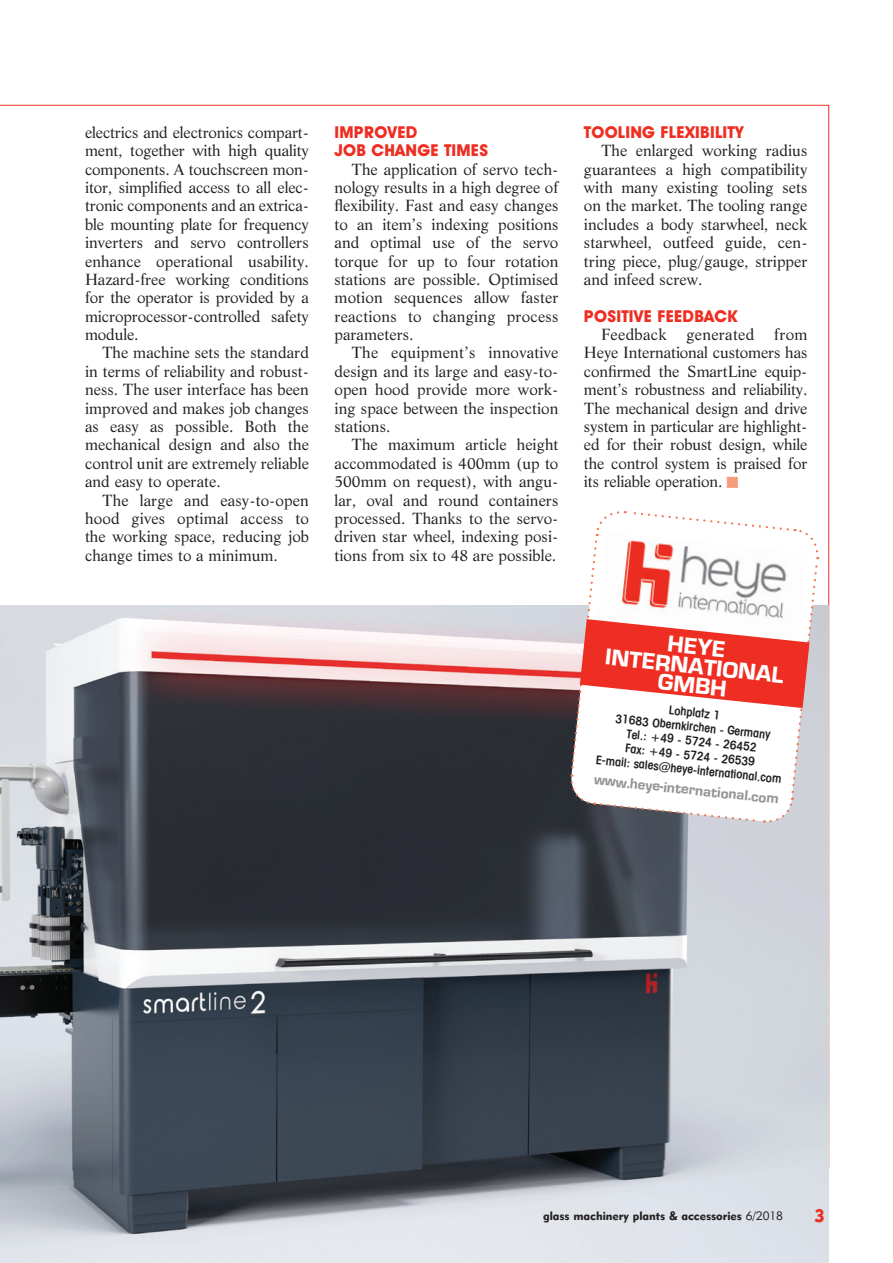
<style>
.page{position:relative;width:893px;height:1263px;background:#fff}
.page>*{position:absolute;margin:0;border:0;box-sizing:border-box;transform-origin:0 0}
.t1{font:23.7px/19.5px "Eurostile T Heav";color:#fff;text-align:center}
.t2{font:17.85px "Geometric 415 BT Black A";color:#ee2e22}
.t3{font:700 16.5px/18.5px "Avant Garde IT Cby BT";letter-spacing:.015em;color:#ee2e22}
.t4{font:15.75px/18.5px "Life BT";color:#231f20;text-align:justify}
.t5{font:15px "Eurostile T Heav";color:#939598}
.t6{font:600 condensed 12px/14.2px "Avant Garde IT Cby BT";color:#231f20;text-align:center}
.t7{font:12px "Geometric 415 BT Black A";color:#231f20}
.s1{font-family:"Geometric 415 BT Lite A"}
</style>
<div class="page">
<img style="left:0;top:606px;width:829px;height:657px">
<svg style="left:569px;top:511px;width:250px;height:313px"></svg>
<p class="t4" style="left:85px;top:123px;width:225px">electrics and electronics compart&shy;ment, together with high quality components. A touchscreen mon&shy;itor, simplified access to all elec&shy;tronic components and an extrica&shy;ble mounting plate for frequency inverters and servo controllers enhance operational usability.<br>Hazard-free working conditions for the operator is provided by a microprocessor-controlled safety module.</p>
<p class="t4" style="left:85px;top:343px;width:225px;text-indent:17px">The machine sets the standard in terms of reliability and robust&shy;ness. The user interface has been improved and makes job changes as easy as possible. Both the mechanical design and also the control unit are extremely reliable and easy to operate.</p>
<p class="t4" style="left:85px;top:490px;width:225px;text-indent:17px">The large and easy-to-open hood gives optimal access to the working space, reducing job change times to a minimum.</p>
<p class="t3" style="left:334px;top:123px;width:154px">IMPROVED<br>JOB CHANGE TIMES</p>
<p class="t4" style="left:334px;top:159px;width:226px;text-indent:17px">The application of servo tech&shy;nology results in a high degree of flexibility. Fast and easy changes to an item’s indexing positions and optimal use of the servo torque for up to four rotation stations are possible. Optimised motion sequences allow faster reactions to changing process parameters.</p>
<p class="t4" style="left:335px;top:343px;width:225px;text-indent:17px">The equipment’s innovative design and its large and easy-to&shy;open hood provide more work&shy;ing space between the inspection stations.</p>
<p class="t4" style="left:334px;top:435px;width:225px;text-indent:17px">The maximum article height accommodated is 400mm (up to 500mm on request), with angu&shy;lar, oval and round containers processed. Thanks to the servo&shy;driven star wheel, indexing posi&shy;tions from six to 48 are possible.</p>
<p class="t3" style="left:584px;top:123px;width:11px">TOOLIN</p>
<p class="t3" style="left:642px;top:123px;width:36px">G FLEXIBILITY</p>
<p class="t4" style="left:584px;top:141px;width:225px;text-indent:17px">The enlarged working radius guarantees a high compatibility with many existing tooling sets on the market. The tooling range includes a body starwheel, neck starwheel, outfeed guide, cen&shy;tring piece, plug/gauge, stripper and infeed screw.</p>
<p class="t3" style="left:584px;top:306px;width:155px">POSITIVE FEEDBACK</p>
<p class="t4" style="left:601px;top:325px;width:67px">Feedback</p>
<p class="t4" style="left:584px;top:325px;width:225px;text-indent:102px">generated from Heye International customers has confirmed the SmartLine equip&shy;ment’s robustness and reliability.<br>The mechanical design and drive system in particular are highlight&shy;ed for their robust design, while the control system is praised for its reliable operation.</p>
<h1 class="t1" style="left:608px;top:627px;width:181px;rotate:6deg">Heye<br>International<br>GmbH</h1>
<p class="t6" style="left:603px;top:695px;width:188px;rotate:6deg">Lohplatz 1<br>31683 Obernkirchen - Germany<br>Tel.: +49 - 5724 - 26452<br>Fax: +49 - 5724 - 26539<br>E-mail: sales@heye-international.com</p>
<p class="t5" style="left:595px;top:771px;width:188px;rotate:6deg">www.heye-international.com</p>
<p class="t7" style="left:543px;top:1208px;width:242px">glass machinery plants &amp; accessories <span class="s1">6/2018</span></p>
<p class="t2" style="left:815px;top:1204px;width:12px">3</p>
</div>
